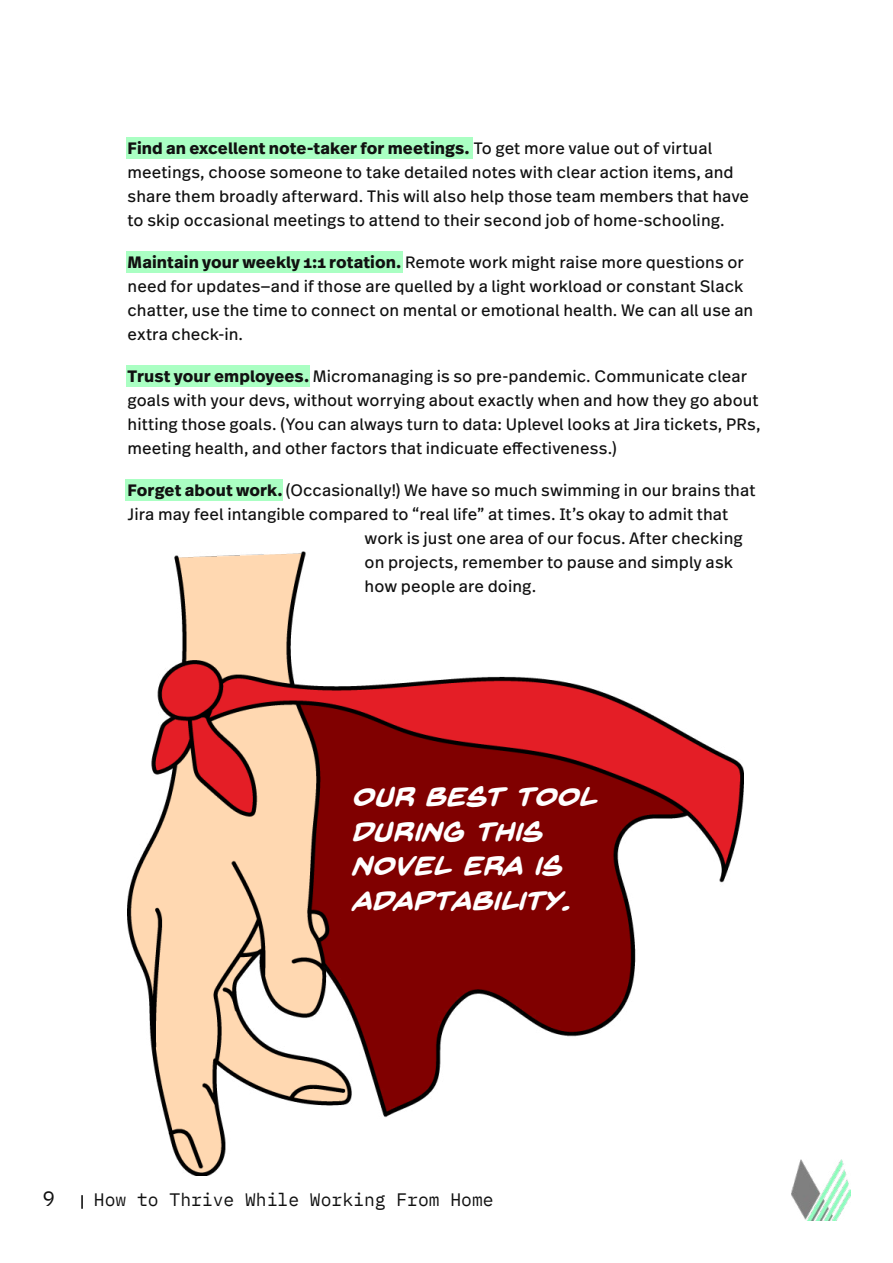
<style>
.page{position:relative;width:893px;height:1263px;background:#fff}
.page>*{position:absolute;margin:0;border:0;box-sizing:border-box;transform-origin:0 0}
.t1{font:italic 700 24px/34.5px "Back Issues BB";color:#fff}
.t2{font:21px "IBM Plex Mono";color:#111}
.t3{font:18px "IBM Plex Mono";color:#111}
.t4{font:16.5px/24px "Real Text Pro";letter-spacing:.005em;color:#111}
.s1{font-weight:700}
</style>
<div class="page">
<svg style="left:81px;top:1195px;width:2px;height:14px"></svg>
<img style="left:791px;top:1159px;width:59px;height:61px">
<div style="left:126px;top:479px;width:157px;height:22px;background:#aaffc3"></div>
<div style="left:126px;top:365px;width:184px;height:22px;background:#aaffc3"></div>
<div style="left:126px;top:251px;width:277px;height:22px;background:#aaffc3"></div>
<div style="left:126px;top:137px;width:346px;height:22px;background:#aaffc3"></div>
<img style="left:128px;top:552px;width:615px;height:623px">
<p class="t4" style="left:128px;top:135px;width:623px"><span class="s1">Find an excellent note-taker for meetings.</span> To get more value out of virtual meetings, choose someone to take detailed notes with clear action items, and share them broadly afterward. This will also help those team members that have to skip occasional meetings to attend to their second job of home-schooling.</p>
<p class="t4" style="left:128px;top:249px;width:627px"><span class="s1">Maintain your weekly 1:1 rotation.</span> Remote work might raise more questions or need for updates—and if those are quelled by a light workload or constant Slack chatter, use the time to connect on mental or emotional health. We can all use an extra check-in.</p>
<p class="t4" style="left:128px;top:363px;width:635px"><span class="s1">Trust your employees.</span> Micromanaging is so pre-pandemic. Communicate clear goals with your devs, without worrying about exactly when and how they go about hitting those goals. (You can always turn to data: Uplevel looks at Jira tickets, PRs, meeting health, and other factors that indicuate effectiveness.)</p>
<p class="t4" style="left:128px;top:477px;width:629px"><span class="s1">Forget about work.</span> (Occasionally!) We have so much swimming in our brains that</p>
<p class="t4" style="left:128px;top:501px;width:602px">Jira may feel intangible compared to “real life” at times. It’s okay to admit that</p>
<p class="t4" style="left:365px;top:525px;width:380px">work is just one area of our focus. After checking</p>
<p class="t4" style="left:365px;top:549px;width:370px">on projects, remember to pause and simply ask</p>
<p class="t4" style="left:365px;top:573px;width:173px">how people are doing.</p>
<h1 class="t1" style="left:352px;top:780px;width:247px">OUR BEST TOOL<br>DURING THIS<br>NOVEL ERA IS<br>ADAPTABILITY.</h1>
<p class="t2" style="left:43px;top:1182px;width:14px">9</p>
<p class="t3" style="left:94px;top:1186px;width:401px">How to Thrive While Working From Home</p>
</div>
